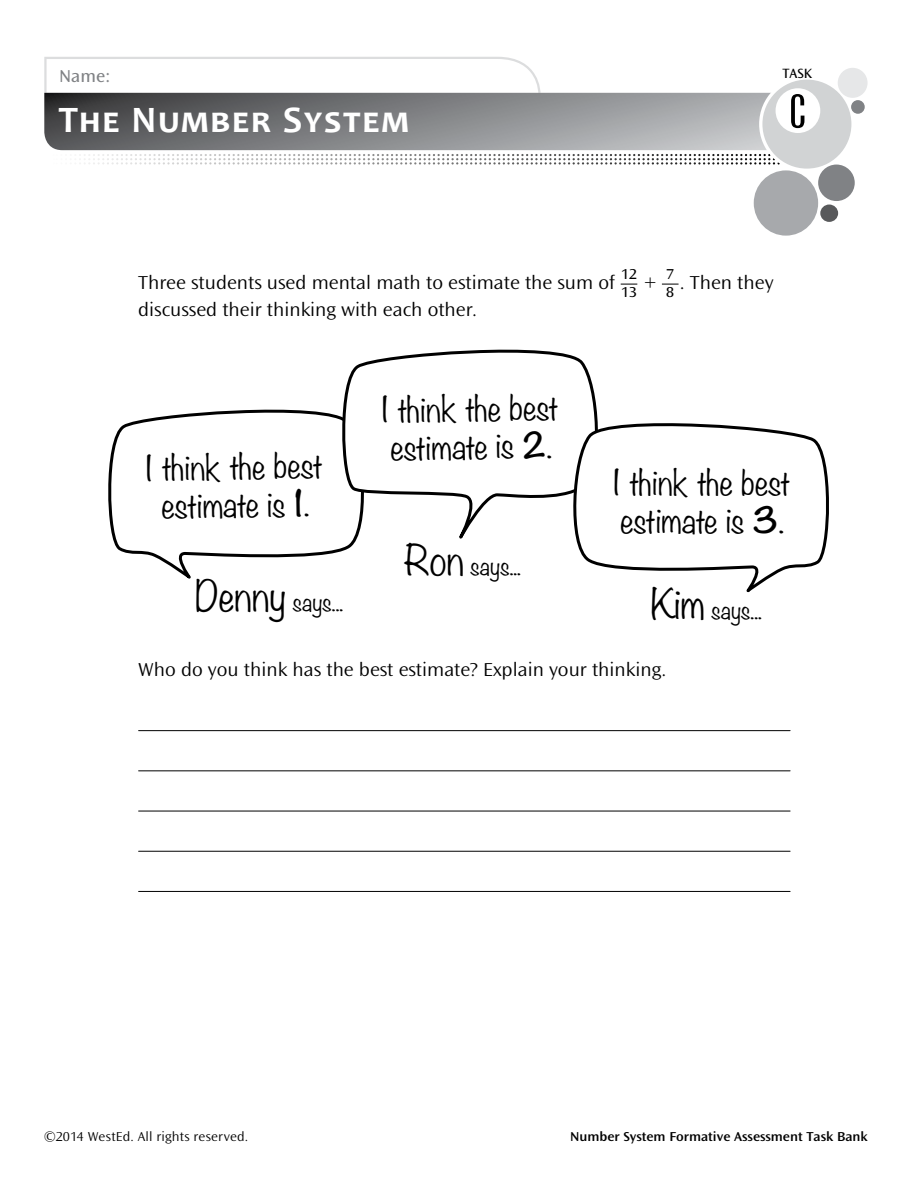
<style>
.page{position:relative;width:918px;height:1188px;background:#fff}
.page>*{position:absolute;margin:0;border:0;box-sizing:border-box;transform-origin:0 0}
.t1{font:45px "Cg Phenix American";color:#000;scale:1.25 1}
.t2{font:700 37.5px "Candara";letter-spacing:.05em;color:#fff}
.t3{font:300 31.65px/38px "Noteworthy";letter-spacing:-.02em;color:#000}
.t4{font:300 22.5px "Noteworthy";letter-spacing:-.01em;color:#000}
.Indented__lvl_1{font:19.5px "Ocean Sans";color:#000}
.t5{font:600 18px "Ocean Sans";color:#808285}
.t6{font:600 15px/18px "Ocean Sans";color:#000}
.t7{font:600 14.1px "Ocean Sans";color:#000}
.t8{font:700 13.5px "Ocean Sans";color:#000}
.t9{font:13.5px "Ocean Sans";letter-spacing:.015em;color:#000}
.s1{font-weight:700}
.s2{font-size:37.5px}
</style>
<div class="page">
<svg style="left:80px;top:154px;width:700px;height:11px"></svg>
<svg style="left:44px;top:57px;width:498px;height:36px"></svg>
<svg style="left:44px;top:93px;width:727px;height:57px;background:#818385"></svg>
<div style="left:820px;top:205px;width:18px;height:17px;background:#58595b;border-radius:50%"></div>
<div style="left:761px;top:78px;width:92px;height:92px;background:#d1d3d4;border-radius:50%"></div>
<div style="left:759px;top:76px;width:96px;height:96px;border:3px solid #fff;border-radius:50%"></div>
<div style="left:776px;top:88px;width:44px;height:45px;background:#fff;border-radius:50%"></div>
<div style="left:818px;top:165px;width:37px;height:36px;background:#808285;border-radius:50%"></div>
<div style="left:838px;top:68px;width:30px;height:30px;background:#e6e7e8;border-radius:50%"></div>
<div style="left:754px;top:170px;width:64px;height:66px;background:#a7a9ac;border-radius:50%"></div>
<div style="left:851px;top:100px;width:14px;height:14px;background:#808285;border-radius:50%"></div>
<svg style="left:621px;top:284px;width:16px;height:1px"></svg>
<svg style="left:662px;top:284px;width:17px;height:1px"></svg>
<svg style="left:108px;top:409px;width:248px;height:170px"></svg>
<svg style="left:337px;top:349px;width:261px;height:191px"></svg>
<svg style="left:568px;top:414px;width:261px;height:179px"></svg>
<hr style="left:139px;top:730px;width:651px;height:1px;background:#000">
<hr style="left:139px;top:770px;width:651px;height:1px;background:#000">
<hr style="left:139px;top:811px;width:651px;height:1px;background:#000">
<hr style="left:139px;top:851px;width:651px;height:1px;background:#000">
<hr style="left:139px;top:891px;width:651px;height:1px;background:#000">
<p class="t5" style="left:59px;top:66px;width:53px">Name:</p>
<h2 class="t2" style="left:58px;top:97px;width:352px">The Number System</h2>
<p class="t7" style="left:783px;top:65px;width:31px">TASK</p>
<h1 class="t1" style="left:788px;top:85px;width:17px">C</h1>
<p class="Indented__lvl_1" style="left:138px;top:271px;width:478px">Three students used mental math to estimate the sum of</p>
<p class="t6" style="left:621px;top:265px;width:17px">12<br>13</p>
<p class="Indented__lvl_1" style="left:644px;top:271px;width:14px">+</p>
<p class="t6" style="left:666px;top:265px;width:9px">7<br>8</p>
<p class="Indented__lvl_1" style="left:680px;top:271px;width:95px">. Then they</p>
<p class="Indented__lvl_1" style="left:138px;top:298px;width:340px">discussed their thinking with each other.</p>
<p class="t3" style="left:146px;top:448px;width:179px;text-align:center;rotate:-1deg">I think the best estimate is <span class="s1">1</span>.</p>
<p class="t3" style="left:381px;top:390px;width:179px;rotate:-1deg">I think the best estimate is <span class="s1">2</span>.</p>
<p class="t3" style="left:614px;top:463px;width:179px">I think the best estimate is <span class="s1">3</span>.</p>
<p class="t4" style="left:404px;top:547px;width:119px"><span class="s2">Ron</span> says...</p>
<p class="t4" style="left:195px;top:583px;width:149px"><span class="s2">Denny</span> says...</p>
<p class="t4" style="left:651px;top:590px;width:112px"><span class="s2">Kim</span> says...</p>
<p class="Indented__lvl_1" style="left:138px;top:658px;width:530px">Who do you think has the best estimate? Explain your thinking.</p>
<p class="t9" style="left:44px;top:1129px;width:205px">©2014 WestEd. All rights reserved.</p>
<p class="t8" style="left:570px;top:1129px;width:299px">Number System Formative Assessment Task Bank</p>
</div>
